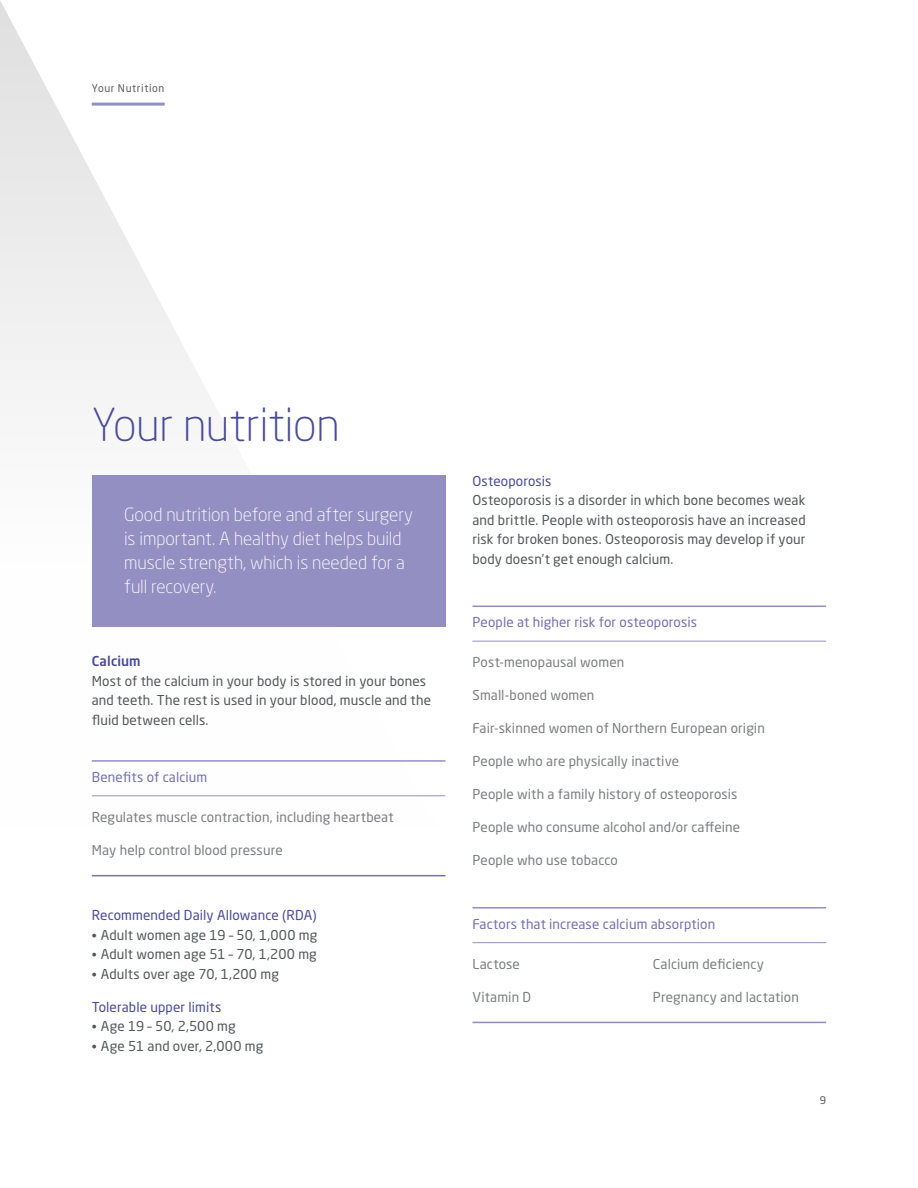
<style>
.page{position:relative;width:918px;height:1188px;background:#fff}
.page>*{position:absolute;margin:0;border:0;box-sizing:border-box;transform-origin:0 0}
.NM_-_Section_Headlin{font:300 45px "Neo Sans Pro";letter-spacing:-.01em;color:#494a9b}
.NM_-_Body_Highlight{font:300 18px/24px "Neo Sans Pro";letter-spacing:-.005em;color:#fff}
.NM_-_Body_Copy{font:13.5px/19.5px "Neo Sans Pro";letter-spacing:.01em;color:#54575a}
.NM_-_Bullet_List{font:13.5px "Neo Sans Pro";letter-spacing:.01em;color:#7c7e80}
.NM_-_Bullet_List_Hea{font:13.5px "Neo Sans Pro";letter-spacing:.01em;color:#7471b2}
.NM_-_Body_Subhead{font:13.5px "Neo Sans Pro";letter-spacing:.01em;color:#494a9b}
.NM_-_Bullet_List__la{font:13.5px "Neo Sans Pro";letter-spacing:.005em;color:#7c7e80}
.NM_-_Body_Subhead-2{font:500 13.5px "Neo Sans Pro";letter-spacing:.01em;color:#494a9b}
.NM_-_Service_Line{font:10.5px "Neo Sans Pro";letter-spacing:.06em;color:#5c5c5f}
.t1{font:10.5px "Neo Sans Pro";color:#54575a}
.s1{font-size:12px}
</style>
<div class="page">
<svg style="left:0;top:1px;width:440px;height:796px"></svg>
<hr style="left:92px;top:103px;width:73px;height:3px;background:#938fc3">
<hr style="left:92px;top:760px;width:354px;height:2px;background:#938fc3">
<hr style="left:92px;top:795px;width:354px;height:1px;background:#938fc3">
<hr style="left:92px;top:875px;width:354px;height:1px;background:#7471b2">
<hr style="left:472px;top:606px;width:354px;height:1px;background:#938fc3">
<hr style="left:472px;top:641px;width:354px;height:1px;background:#938fc3">
<hr style="left:472px;top:907px;width:354px;height:2px;background:#938fc3">
<hr style="left:472px;top:942px;width:354px;height:1px;background:#938fc3">
<hr style="left:472px;top:1022px;width:354px;height:1px;background:#908bc1">
<div style="left:92px;top:475px;width:354px;height:151px;background:#938fc3"></div>
<p class="NM_-_Service_Line" style="left:92px;top:82px;width:74px">Your Nutrition</p>
<p class="NM_-_Section_Headlin" style="left:92px;top:398px;width:250px">Your nutrition</p>
<p class="NM_-_Body_Highlight" style="left:124px;top:503px;width:290px">Good nutrition before and after surgery is important. A healthy diet helps build muscle strength, which is needed for a full recovery.</p>
<p class="NM_-_Body_Subhead-2" style="left:92px;top:653px;width:50px">Calcium</p>
<p class="NM_-_Body_Copy" style="left:92px;top:671px;width:341px">Most of the calcium in your body is stored in your bones and teeth. The rest is used in your blood, muscle and the fluid between cells.</p>
<p class="NM_-_Bullet_List_Hea" style="left:92px;top:769px;width:117px">Benefits of calcium</p>
<p class="NM_-_Bullet_List" style="left:92px;top:808px;width:303px">Regulates muscle contraction, including heartbeat</p>
<p class="NM_-_Bullet_List__la" style="left:92px;top:841px;width:192px">May help control blood pressure</p>
<p class="NM_-_Body_Subhead" style="left:92px;top:907px;width:226px">Recommended Daily Allowance (RDA)</p>
<p class="NM_-_Body_Copy" style="left:92px;top:925px;width:227px"><span class="s1">•</span> Adult women age 19 – 50, 1,000 mg</p>
<p class="NM_-_Body_Copy" style="left:92px;top:944px;width:227px"><span class="s1">•</span> Adult women age 51 – 70, 1,200 mg</p>
<p class="NM_-_Body_Copy" style="left:92px;top:964px;width:189px"><span class="s1">•</span> Adults over age 70, 1,200 mg</p>
<p class="NM_-_Body_Subhead" style="left:92px;top:998px;width:131px">Tolerable upper limits</p>
<p class="NM_-_Body_Copy" style="left:92px;top:1016px;width:145px"><span class="s1">•</span> Age 19 – 50, 2,500 mg</p>
<p class="NM_-_Body_Copy" style="left:92px;top:1036px;width:173px"><span class="s1">•</span> Age 51 and over, 2,000 mg</p>
<p class="NM_-_Body_Subhead" style="left:472px;top:472px;width:81px">Osteoporosis</p>
<p class="NM_-_Body_Copy" style="left:472px;top:490px;width:335px;text-align:justify">Osteoporosis is a disorder in which bone becomes weak and brittle. People with osteoporosis have an increased risk for broken bones. Osteoporosis may develop if your body doesn’t get enough calcium.</p>
<p class="NM_-_Bullet_List_Hea" style="left:472px;top:614px;width:226px">People at higher risk for osteoporosis</p>
<p class="NM_-_Bullet_List" style="left:472px;top:654px;width:153px">Post-menopausal women</p>
<p class="NM_-_Bullet_List" style="left:472px;top:687px;width:124px">Small-boned women</p>
<p class="NM_-_Bullet_List" style="left:472px;top:720px;width:294px">Fair-skinned women of Northern European origin</p>
<p class="NM_-_Bullet_List" style="left:472px;top:753px;width:208px">People who are physically inactive</p>
<p class="NM_-_Bullet_List" style="left:472px;top:786px;width:267px">People with a family history of osteoporosis</p>
<p class="NM_-_Bullet_List" style="left:472px;top:819px;width:269px">People who consume alcohol and/or caffeine</p>
<p class="NM_-_Bullet_List" style="left:472px;top:852px;width:147px">People who use tobacco</p>
<p class="NM_-_Bullet_List_Hea" style="left:472px;top:916px;width:244px">Factors that increase calcium absorption</p>
<p class="NM_-_Bullet_List" style="left:472px;top:955px;width:49px">Lactose</p>
<p class="NM_-_Bullet_List" style="left:472px;top:988px;width:60px">Vitamin D</p>
<p class="NM_-_Bullet_List" style="left:653px;top:955px;width:113px">Calcium deficiency</p>
<p class="NM_-_Bullet_List" style="left:653px;top:988px;width:148px">Pregnancy and lactation</p>
<p class="t1" style="left:820px;top:1094px;width:8px">9</p>
</div>
